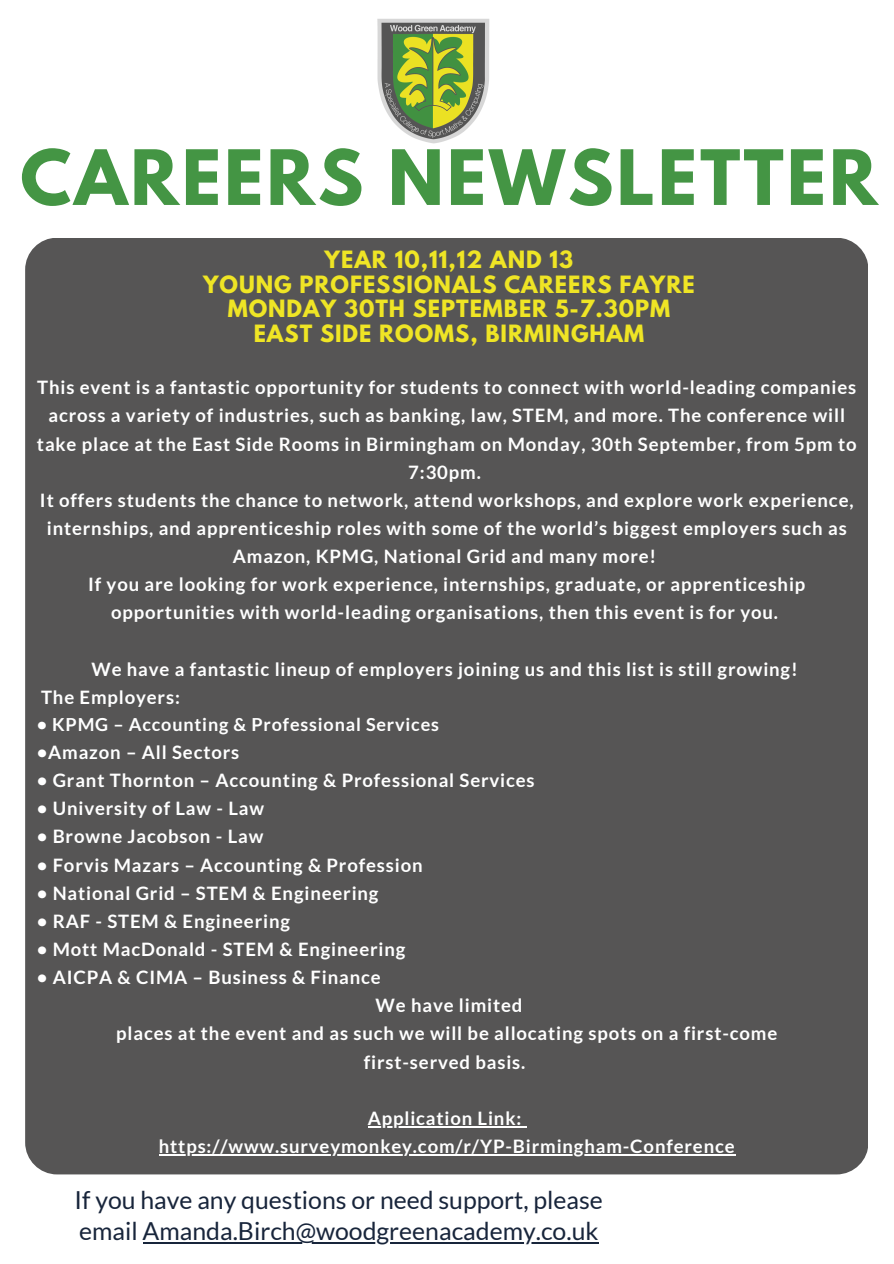
<style>
.page{position:relative;width:894px;height:1264px;background:#fff}
.page>*{position:absolute;margin:0;border:0;box-sizing:border-box;transform-origin:0 0}
.t1{font:700 67.5px "League Spartan";letter-spacing:.045em;color:#449544}
.t2{font:24.75px/31.7px "Lato";color:#18253b}
.t3{font:700 21.15px/24.3px "League Spartan";letter-spacing:.045em;color:#efe525;text-align:center}
.t4{font:700 18.6px/28.2px "Lato";letter-spacing:.045em;color:#fff;text-align:center}
.t5{font:700 18px "Lato";letter-spacing:.045em;color:#fff}
</style>
<div class="page">
<div style="left:25px;top:238px;width:842px;height:936px;background:#565555;border-radius:32px"></div>
<img style="left:377px;top:19px;width:113px;height:125px">
<hr style="left:143px;top:1241px;width:455px;height:2px;background:#18253b">
<hr style="left:368px;top:1125px;width:158px;height:2px;background:#fff">
<hr style="left:159px;top:1154px;width:576px;height:1px;background:#fff">
<p class="t1" style="left:20px;top:144px;width:858px">CAREERS NEWSLETTER</p>
<p class="t3" style="left:203px;top:250px;width:493px">YEAR 10,11,12 AND 13<br>YOUNG PROFESSIONALS CAREERS FAYRE<br>MONDAY 30TH SEPTEMBER 5-7.30PM<br>EAST SIDE ROOMS, BIRMINGHAM</p>
<p class="t4" style="left:37px;top:373px;width:820px">This event is a fantastic opportunity for students to connect with world-leading companies across a variety of industries, such as banking, law, STEM, and more. The conference will take place at the East Side Rooms in Birmingham on Monday, 30th September, from 5pm to 7:30pm.</p>
<p class="t4" style="left:40px;top:485px;width:814px">It offers students the chance to network, attend workshops, and explore work experience, internships, and apprenticeship roles with some of the world’s biggest employers such as<br>Amazon, KPMG, National Grid and many more!</p>
<p class="t4" style="left:88px;top:570px;width:718px">If you are looking for work experience, internships, graduate, or apprenticeship opportunities with world-leading organisations, then this event is for you.</p>
<p class="t4" style="left:91px;top:654px;width:707px">We have a fantastic lineup of employers joining us and this list is still growing!</p>
<p class="t4" style="left:41px;top:682px;width:140px">The Employers:</p>
<p class="t5" style="left:37px;top:713px;width:404px">• KPMG – Accounting &amp; Professional Services</p>
<p class="t4" style="left:37px;top:737px;width:204px">•Amazon – All Sectors</p>
<p class="t4" style="left:37px;top:765px;width:499px">• Grant Thornton – Accounting &amp; Professional Services</p>
<p class="t4" style="left:37px;top:794px;width:229px">• University of Law - Law</p>
<p class="t4" style="left:37px;top:822px;width:228px">• Browne Jacobson - Law</p>
<p class="t4" style="left:37px;top:850px;width:387px">• Forvis Mazars – Accounting &amp; Profession</p>
<p class="t4" style="left:37px;top:878px;width:343px">• National Grid – STEM &amp; Engineering</p>
<p class="t4" style="left:37px;top:906px;width:255px">• RAF - STEM &amp; Engineering</p>
<p class="t4" style="left:37px;top:934px;width:370px">• Mott MacDonald - STEM &amp; Engineering</p>
<p class="t4" style="left:37px;top:962px;width:345px">• AICPA &amp; CIMA – Business &amp; Finance</p>
<p class="t4" style="left:375px;top:990px;width:148px">We have limited</p>
<p class="t4" style="left:116px;top:1019px;width:662px">places at the event and as such we will be allocating spots on a first-come</p>
<p class="t4" style="left:363px;top:1047px;width:163px">first-served basis.</p>
<p class="t4" style="left:368px;top:1103px;width:155px">Application Link:</p>
<h2 class="t4" style="left:159px;top:1131px;width:577px">https://www.surveymonkey.com/r/YP-Birmingham-Conference</h2>
<h3 class="t2" style="left:75px;top:1183px;width:529px">If you have any questions or need support, please email Amanda.Birch@woodgreenacademy.co.uk</h3>
</div>
